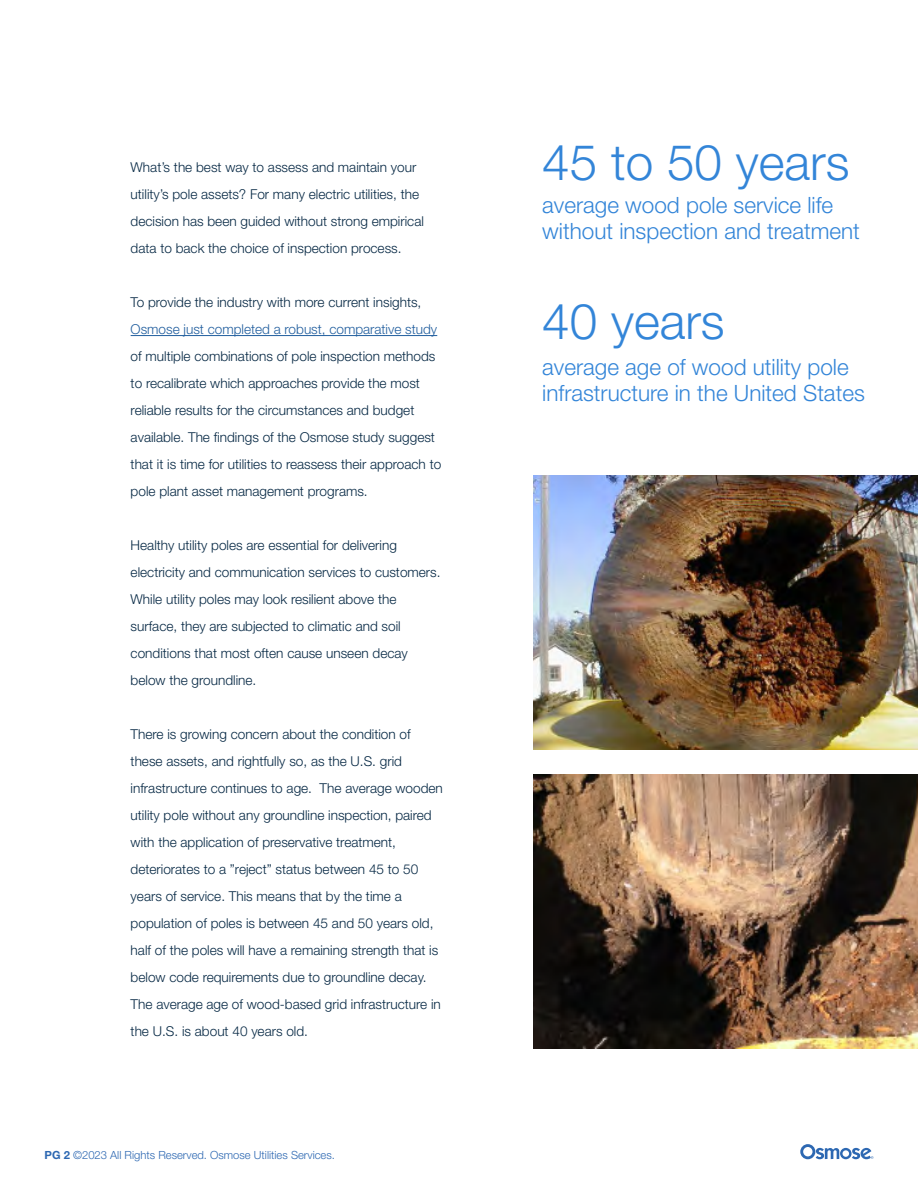
<style>
.page{position:relative;width:918px;height:1188px;background:#fff}
.page>*{position:absolute;margin:0;border:0;box-sizing:border-box;transform-origin:0 0}
.t1{font:300 49.5px "Helvetica Neue LT Std";color:#3385d8}
.t2{font:300 22.5px/25.8px "Helvetica Neue LT Std";color:#3385d8}
.t3{font:300 13.65px/27px "Helvetica Neue LT Std";color:#062844}
.t4{font:300 13.65px "Helvetica Neue LT Std";color:#215e9e}
.t5{font:300 11.25px "Helvetica Neue LT Std";color:#2d68b2}
.s1{font-weight:700}
</style>
<div class="page">
<svg style="left:800px;top:1144px;width:73px;height:15px"></svg>
<hr style="left:131px;top:335px;width:306px;height:1px;background:#215e9e">
<img style="left:533px;top:475px;width:385px;height:274px">
<img style="left:533px;top:774px;width:385px;height:274px">
<p class="t3" style="left:131px;top:154px;width:295px">What’s the best way to assess and maintain your utility’s pole assets? For many electric utilities, the decision has been guided without strong empirical data to back the choice of inspection process.</p>
<p class="t3" style="left:131px;top:289px;width:292px">To provide the industry with more current insights,</p>
<p class="t4" style="left:131px;top:321px;width:308px">Osmose just completed a robust, comparative study</p>
<p class="t3" style="left:131px;top:343px;width:312px">of multiple combinations of pole inspection methods to recalibrate which approaches provide the most reliable results for the circumstances and budget available. The findings of the Osmose study suggest that it is time for utilities to reassess their approach to pole plant asset management programs.</p>
<p class="t3" style="left:131px;top:532px;width:311px">Healthy utility poles are essential for delivering electricity and communication services to customers.<br>While utility poles may look resilient above the surface, they are subjected to climatic and soil conditions that most often cause unseen decay below the groundline.</p>
<p class="t3" style="left:131px;top:721px;width:314px">There is growing concern about the condition of these assets, and rightfully so, as the U.S. grid infrastructure continues to age. The average wooden utility pole without any groundline inspection, paired with the application of preservative treatment, deteriorates to a ”reject” status between 45 to 50 years of service. This means that by the time a population of poles is between 45 and 50 years old, half of the poles will have a remaining strength that is below code requirements due to groundline decay.<br>The average age of wood-based grid infrastructure in the U.S. is about 40 years old.</p>
<p class="t5" style="left:45px;top:1148px;width:292px"><span class="s1">PG 2</span> ©2023 All Rights Reserved. Osmose Utilities Services.</p>
<h1 class="t1" style="left:542px;top:132px;width:309px">45 to 50 years</h1>
<h2 class="t2" style="left:542px;top:192px;width:319px">average wood pole service life without inspection and treatment</h2>
<h1 class="t1" style="left:542px;top:291px;width:184px">40 years</h1>
<h2 class="t2" style="left:542px;top:354px;width:324px">average age of wood utility pole infrastructure in the United States</h2>
</div>
